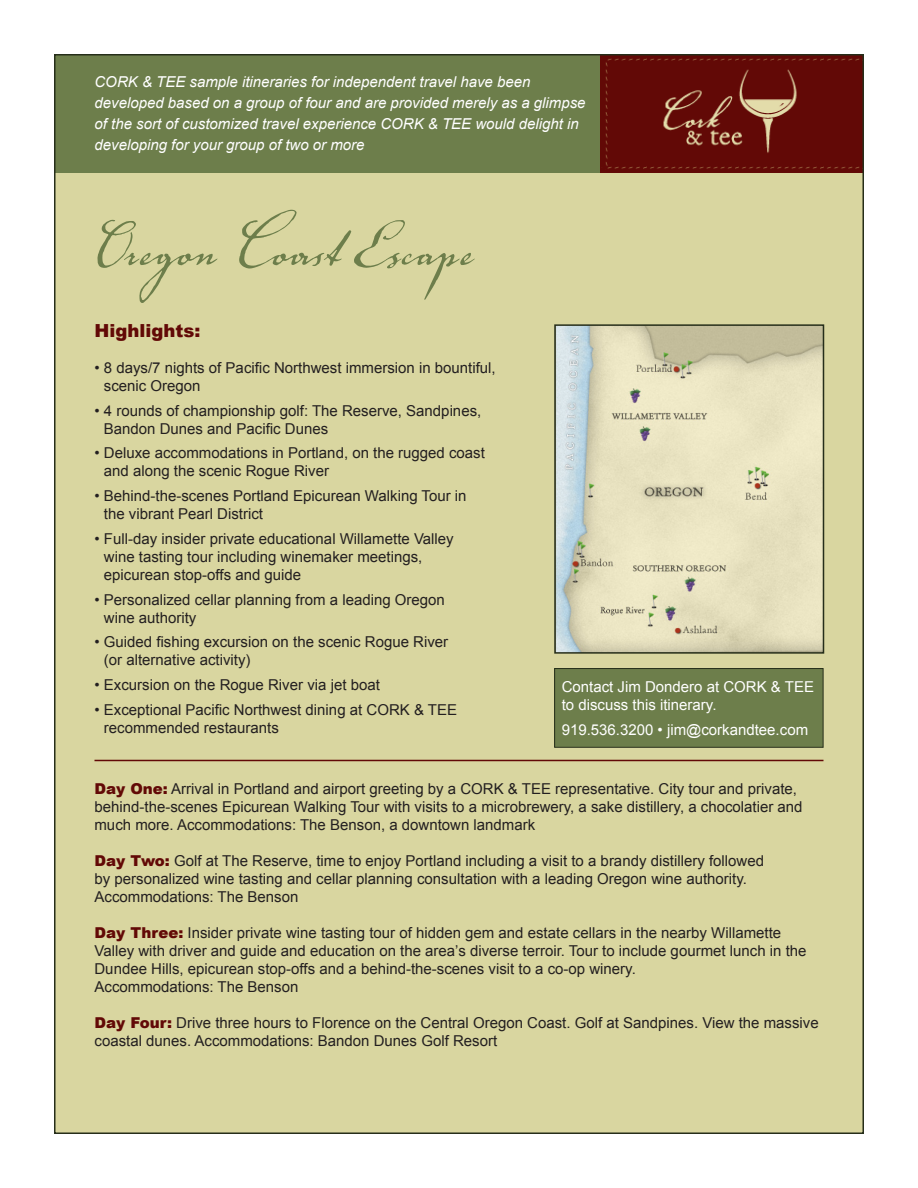
<style>
.page{position:relative;width:918px;height:1188px;background:#fff}
.page>*{position:absolute;margin:0;border:0;box-sizing:border-box;transform-origin:0 0}
.t1{font:90px "Voluta Script Pro";color:#6d7e4b}
.t2{font:900 18px "Arial";color:#620906}
.t3{font:15px/18px "Arial";color:#231f20}
.t4{font:italic 15px/21px "Arial";color:#fff}
.t5{font:15px/18px "Arial";color:#fff}
.s1{font-weight:900;color:#620906}
</style>
<div class="page">
<div style="left:55px;top:55px;width:808px;height:1078px;background:#d9d6a0"></div>
<hr style="left:94px;top:760px;width:730px;height:1px;background:#620906">
<div style="left:54px;top:54px;width:546px;height:118px;background:#6d7e4b"></div>
<img style="left:600px;top:57px;width:261px;height:116px">
<img style="left:557px;top:327px;width:264px;height:324px">
<div style="left:554px;top:324px;width:270px;height:330px;border:2px solid #262e1a"></div>
<div style="left:555px;top:669px;width:268px;height:78px;background:#6d7e4b"></div>
<div style="left:554px;top:668px;width:270px;height:80px;border:1px solid #262e1a"></div>
<p class="t4" style="left:94px;top:71px;width:493px">CORK &amp; TEE sample itineraries for independent travel have been developed based on a group of four and are provided merely as a glimpse of the sort of customized travel experience CORK &amp; TEE would delight in developing for your group of two or more</p>
<p class="t1" style="left:84px;top:180px;width:391px">Oregon Coast Escape</p>
<p class="t2" style="left:94px;top:320px;width:107px">Highlights:</p>
<p class="t3" style="left:104px;top:359px;width:393px;text-indent:-9px">• 8 days/7 nights of Pacific Northwest immersion in bountiful, scenic Oregon</p>
<p class="t3" style="left:104px;top:401px;width:379px;text-indent:-9px">• 4 rounds of championship golf: The Reserve, Sandpines,<br>Bandon Dunes and Pacific Dunes</p>
<p class="t3" style="left:104px;top:444px;width:383px;text-indent:-9px">• Deluxe accommodations in Portland, on the rugged coast and along the scenic Rogue River</p>
<p class="t3" style="left:104px;top:487px;width:364px;text-indent:-9px">• Behind-the-scenes Portland Epicurean Walking Tour in the vibrant Pearl District</p>
<p class="t3" style="left:104px;top:530px;width:351px;text-indent:-9px">• Full-day insider private educational Willamette Valley wine tasting tour including winemaker meetings, epicurean stop-offs and guide</p>
<p class="t3" style="left:104px;top:590px;width:342px;text-indent:-9px">• Personalized cellar planning from a leading Oregon wine authority</p>
<p class="t3" style="left:104px;top:633px;width:346px;text-indent:-9px">• Guided fishing excursion on the scenic Rogue River (or alternative activity)</p>
<p class="t3" style="left:94px;top:676px;width:287px">• Excursion on the Rogue River via jet boat</p>
<p class="t3" style="left:104px;top:701px;width:355px;text-indent:-9px">• Exceptional Pacific Northwest dining at CORK &amp; TEE recommended restaurants</p>
<p class="t5" style="left:562px;top:678px;width:254px">Contact Jim Dondero at CORK &amp; TEE to discuss this itinerary.</p>
<p class="t5" style="left:562px;top:720px;width:248px">919.536.3200 • jim@corkandtee.com</p>
<p class="t3" style="left:94px;top:779px;width:710px"><span class="s1">Day One:</span> Arrival in Portland and airport greeting by a CORK &amp; TEE representative. City tour and private, behind-the-scenes Epicurean Walking Tour with visits to a microbrewery, a sake distillery, a chocolatier and much more. Accommodations: The Benson, a downtown landmark</p>
<p class="t3" style="left:94px;top:851px;width:671px"><span class="s1">Day Two:</span> Golf at The Reserve, time to enjoy Portland including a visit to a brandy distillery followed by personalized wine tasting and cellar planning consultation with a leading Oregon wine authority.<br>Accommodations: The Benson</p>
<p class="t3" style="left:94px;top:923px;width:714px"><span class="s1">Day Three:</span> Insider private wine tasting tour of hidden gem and estate cellars in the nearby Willamette Valley with driver and guide and education on the area’s diverse terroir. Tour to include gourmet lunch in the Dundee Hills, epicurean stop-offs and a behind-the-scenes visit to a co-op winery.<br>Accommodations: The Benson</p>
<p class="t3" style="left:94px;top:1013px;width:726px"><span class="s1">Day Four:</span> Drive three hours to Florence on the Central Oregon Coast. Golf at Sandpines. View the massive coastal dunes. Accommodations: Bandon Dunes Golf Resort</p>
</div>
